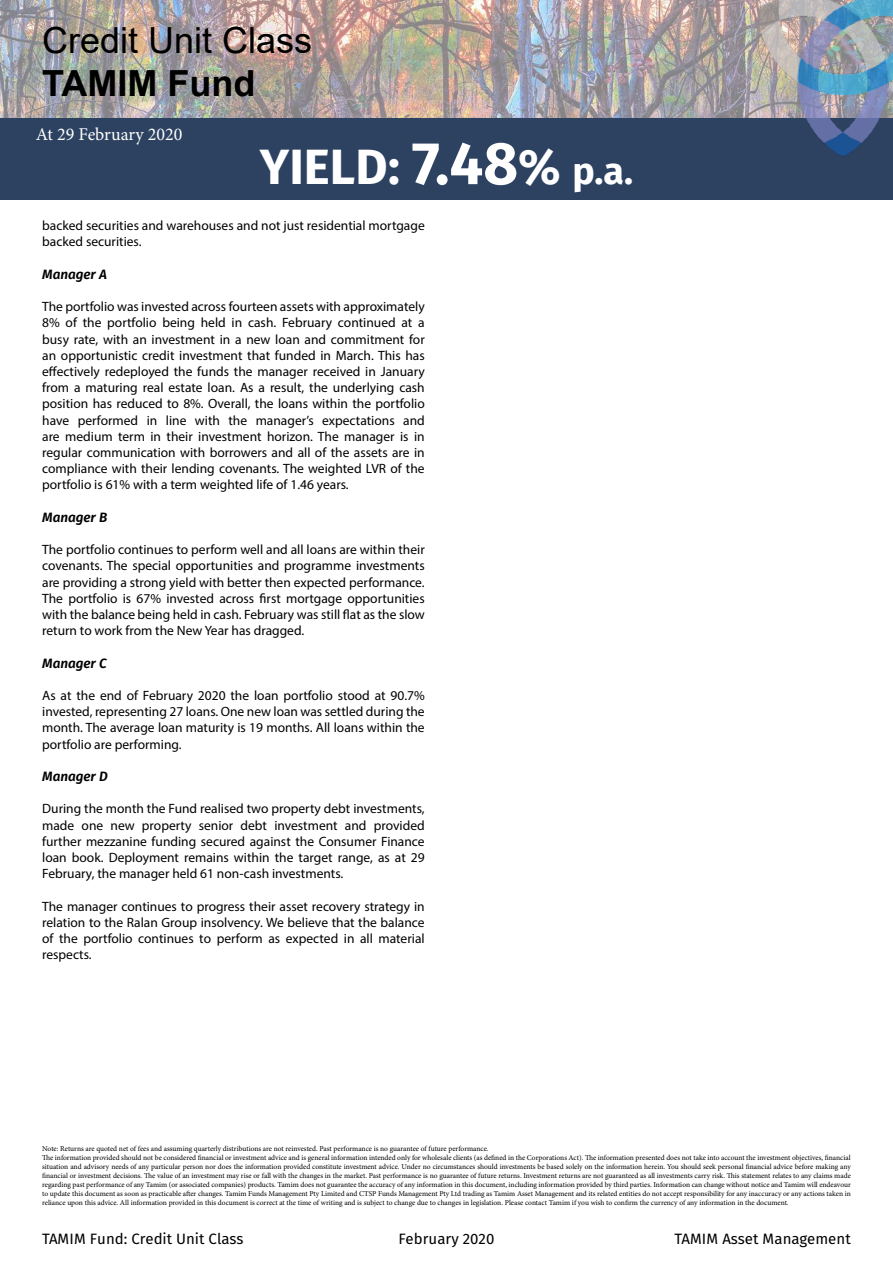
<style>
.page{position:relative;width:893px;height:1263px;background:#fff}
.page>*{position:absolute;margin:0;border:0;box-sizing:border-box;transform-origin:0 0}
.t1{font:700 49.5px "Fira Sans";color:#fff}
.t2{font:36px "Arial";color:#000}
.t3{font:700 36px "Arial";color:#000}
.t4{font:18px "Minion Pro";color:#fff}
.t5{font:15px "Fira Sans";color:#000}
.t6{font:13.5px/16.2px "Myriad Pro";color:#000;text-align:justify}
.t7{font:italic 600 13.5px "Fira Sans";color:#000}
.t8{font:7.5px/9px "Minion Pro";letter-spacing:-.005em;color:#000}
.s1{font-size:60px}
.s2{font-size:37.5px}
</style>
<div class="page">
<img style="left:0;top:0;width:725px;height:118px">
<div style="left:0;top:118px;width:893px;height:82px;background:#2d4261"></div>
<img style="left:725px;top:0;width:168px;height:157px">
<h2 class="t2" style="left:42px;top:15px;width:272px">Credit Unit Class</h2>
<h2 class="t3" style="left:42px;top:58px;width:215px">TAMIM Fund</h2>
<h3 class="t4" style="left:36px;top:123px;width:148px">At 29 February 2020</h3>
<h1 class="t1" style="left:260px;top:132px;width:374px">YIELD: <span class="s1">7.48</span>% <span class="s2">p.a.</span></h1>
<p class="t6" style="left:42px;top:217px;width:384px">backed securities and warehouses and not just residential mortgage backed securities.</p>
<p class="t7" style="left:42px;top:265px;width:66px">Manager A</p>
<p class="t6" style="left:42px;top:298px;width:384px">The portfolio was invested across fourteen assets with approximately 8% of the portfolio being held in cash. February continued at a busy rate, with an investment in a new loan and commitment for an opportunistic credit investment that funded in March. This has effectively redeployed the funds the manager received in January from a maturing real estate loan. As a result, the underlying cash position has reduced to 8%. Overall, the loans within the portfolio have performed in line with the manager’s expectations and are medium term in their investment horizon. The manager is in regular communication with borrowers and all of the assets are in compliance with their lending covenants. The weighted LVR of the portfolio is 61% with a term weighted life of 1.46 years.</p>
<p class="t7" style="left:42px;top:508px;width:67px">Manager B</p>
<p class="t6" style="left:42px;top:541px;width:384px">The portfolio continues to perform well and all loans are within their covenants. The special opportunities and programme investments are providing a strong yield with better then expected performance.<br>The portfolio is 67% invested across first mortgage opportunities with the balance being held in cash. February was still flat as the slow return to work from the New Year has dragged.</p>
<p class="t7" style="left:42px;top:653px;width:66px">Manager C</p>
<p class="t6" style="left:42px;top:687px;width:384px">As at the end of February 2020 the loan portfolio stood at 90.7% invested, representing 27 loans. One new loan was settled during the month. The average loan maturity is 19 months. All loans within the portfolio are performing.</p>
<p class="t7" style="left:42px;top:767px;width:67px">Manager D</p>
<p class="t6" style="left:42px;top:800px;width:384px">During the month the Fund realised two property debt investments, made one new property senior debt investment and provided further mezzanine funding secured against the Consumer Finance loan book. Deployment remains within the target range, as at 29<br>February, the manager held 61 non-cash investments.</p>
<p class="t6" style="left:42px;top:898px;width:384px">The manager continues to progress their asset recovery strategy in relation to the Ralan Group insolvency. We believe that the balance of the portfolio continues to perform as expected in all material respects.</p>
<p class="t8" style="left:42px;top:1144px;width:810px">Note: Returns are quoted net of fees and assuming quarterly distributions are not reinvested. Past performance is no guarantee of future performance.<br>The information provided should not be considered financial or investment advice and is general information intended only for wholesale clients (as defined in the Corporations Act). The information presented does not take into account the investment objectives, financial situation and advisory needs of any particular person nor does the information provided constitute investment advice. Under no circumstances should investments be based solely on the information herein. You should seek personal financial advice before making any financial or investment decisions. The value of an investment may rise or fall with the changes in the market. Past performance is no guarantee of future returns. Investment returns are not guaranteed as all investments carry risk. This statement relates to any claims made regarding past performance of any Tamim (or associated companies) products. Tamim does not guarantee the accuracy of any information in this document, including information provided by third parties. Information can change without notice and Tamim will endeavour to update this document as soon as practicable after changes. Tamim Funds Management Pty Limited and CTSP Funds Management Pty Ltd trading as Tamim Asset Management and its related entities do not accept responsibility for any inaccuracy or any actions taken in reliance upon this advice. All information provided in this document is correct at the time of writing and is subject to change due to changes in legislation. Please contact Tamim if you wish to confirm the currency of any information in the document.</p>
<p class="t5" style="left:42px;top:1228px;width:203px">TAMIM Fund: Credit Unit Class</p>
<p class="t5" style="left:399px;top:1228px;width:97px">February 2020</p>
<p class="t5" style="left:675px;top:1228px;width:178px">TAMIM Asset Management</p>
</div>
